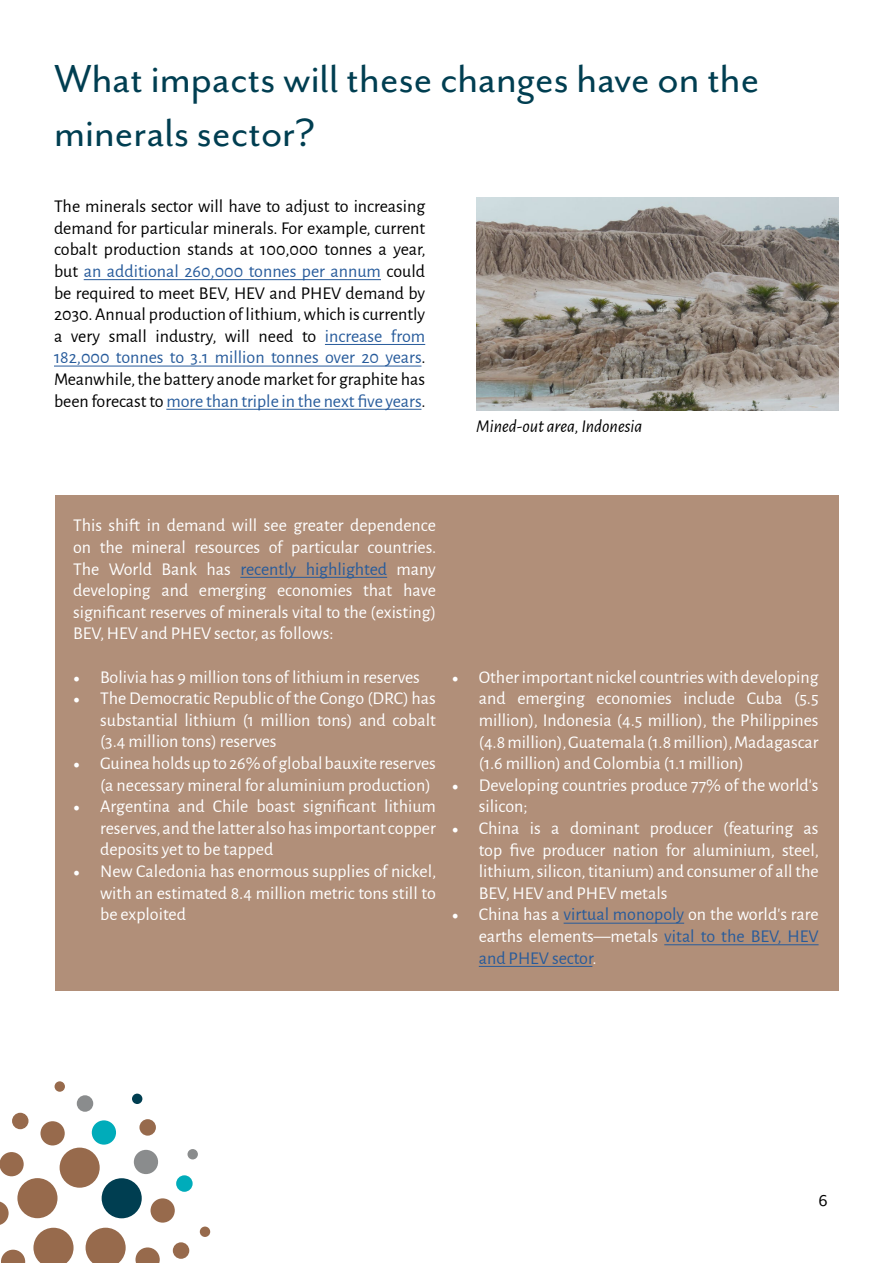
<style>
.page{position:relative;width:893px;height:1263px;background:#fff}
.page>*{position:absolute;margin:0;border:0;box-sizing:border-box;transform-origin:0 0}
.t1{font:45px/54px "Mr Eaves San OT";color:#003e51}
.t2{font:18px/21.6px "Alegreya Sans";color:#fff;text-align:justify}
.t3{font:18px/21.6px "Alegreya Sans";color:#000;text-align:justify}
.t4{font:italic 18px "Alegreya Sans";color:#000}
.t5{font:18px "Mr Eaves San OT";color:#000}
.s1{color:#275b9b}
.s2{font-family:"Minion Pro"}
</style>
<div class="page">
<div style="left:55px;top:495px;width:783px;height:496px;background:#b18f79"></div>
<hr style="left:84px;top:279px;width:297px;height:1px;background:#275b9b">
<hr style="left:325px;top:344px;width:100px;height:1px;background:#275b9b">
<hr style="left:54px;top:366px;width:367px;height:1px;background:#275b9b">
<hr style="left:166px;top:409px;width:255px;height:1px;background:#275b9b">
<hr style="left:240px;top:577px;width:147px;height:1px;background:#275b9b">
<hr style="left:564px;top:923px;width:120px;height:1px;background:#275b9b">
<hr style="left:664px;top:944px;width:155px;height:1px;background:#275b9b">
<hr style="left:479px;top:966px;width:113px;height:1px;background:#275b9b">
<div style="left:134px;top:1150px;width:24px;height:24px;background:#8a8c8d;border-radius:50%"></div>
<div style="left:77px;top:1095px;width:16px;height:17px;background:#8a8c8d;border-radius:50%"></div>
<div style="left:187px;top:1149px;width:11px;height:10px;background:#8a8c8d;border-radius:50%"></div>
<div style="left:92px;top:1120px;width:24px;height:24px;background:#00acba;border-radius:50%"></div>
<div style="left:176px;top:1175px;width:17px;height:17px;background:#00acba;border-radius:50%"></div>
<div style="left:102px;top:1178px;width:40px;height:40px;background:#003e51;border-radius:50%"></div>
<div style="left:132px;top:1093px;width:10px;height:11px;background:#003e51;border-radius:50%"></div>
<svg style="left:86px;top:1228px;width:40px;height:35px"></svg>
<div style="left:60px;top:1147px;width:40px;height:41px;background:#976a4c;border-radius:50%"></div>
<div style="left:17px;top:1178px;width:41px;height:40px;background:#976a4c;border-radius:50%"></div>
<svg style="left:33px;top:1228px;width:41px;height:35px"></svg>
<svg style="left:0;top:1201px;width:9px;height:24px"></svg>
<svg style="left:1px;top:1250px;width:24px;height:13px"></svg>
<svg style="left:135px;top:1247px;width:25px;height:16px"></svg>
<div style="left:151px;top:1198px;width:24px;height:24px;background:#976a4c;border-radius:50%"></div>
<div style="left:40px;top:1121px;width:25px;height:24px;background:#976a4c;border-radius:50%"></div>
<div style="left:0;top:1152px;width:24px;height:24px;background:#976a4c;border-radius:50%"></div>
<div style="left:173px;top:1242px;width:16px;height:17px;background:#976a4c;border-radius:50%"></div>
<div style="left:139px;top:1119px;width:17px;height:16px;background:#976a4c;border-radius:50%"></div>
<div style="left:12px;top:1113px;width:17px;height:16px;background:#976a4c;border-radius:50%"></div>
<div style="left:200px;top:1226px;width:10px;height:11px;background:#976a4c;border-radius:50%"></div>
<div style="left:55px;top:1081px;width:10px;height:11px;background:#976a4c;border-radius:50%"></div>
<img style="left:476px;top:198px;width:363px;height:212px">
<h1 class="t1" style="left:54px;top:52px;width:707px">What impacts will these changes have on the minerals sector?</h1>
<p class="t3" style="left:54px;top:195px;width:373px">The minerals sector will have to adjust to increasing demand for particular minerals. For example, current cobalt production stands at 100,000 tonnes a year, but <span class="s1">an additional 260,000 tonnes per annum</span> could be required to meet BEV, HEV and PHEV demand by 2030. Annual production of lithium, which is currently a very small industry, will need to <span class="s1">increase from 182,000 tonnes to 3.1 million tonnes over 20 years</span>.<br>Meanwhile, the battery anode market for graphite has been forecast to <span class="s1">more than triple in the next five years</span>.</p>
<p class="t4" style="left:476px;top:414px;width:168px">Mined-out area, Indonesia</p>
<p class="t2" style="left:73px;top:514px;width:365px">This shift in demand will see greater dependence on the mineral resources of particular countries.<br>The World Bank has <span class="s1">recently highlighted</span> many developing and emerging economies that have significant reserves of minerals vital to the (existing)<br>BEV, HEV and PHEV sector, as follows:</p>
<p class="t2" style="left:73px;top:665px;width:348px"><span class="s2">•</span> Bolivia has 9 million tons of lithium in reserves</p>
<p class="t2" style="left:100px;top:687px;width:337px;text-indent:-27px"><span class="s2">•</span> The Democratic Republic of the Congo (DRC) has substantial lithium (1 million tons) and cobalt (3.4 million tons) reserves</p>
<p class="t2" style="left:73px;top:752px;width:364px;text-align:right"><span class="s2">•</span> Guinea holds up to 26% of global bauxite reserves (a necessary mineral for aluminium production)</p>
<p class="t2" style="left:100px;top:795px;width:337px;text-indent:-27px"><span class="s2">•</span> Argentina and Chile boast significant lithium reserves, and the latter also has important copper deposits yet to be tapped</p>
<p class="t2" style="left:100px;top:860px;width:338px;text-indent:-27px"><span class="s2">•</span> New Caledonia has enormous supplies of nickel, with an estimated 8.4 million metric tons still to be exploited</p>
<p class="t2" style="left:479px;top:665px;width:341px;text-indent:-27px"><span class="s2">•</span> Other important nickel countries with developing and emerging economies include Cuba (5.5 million), Indonesia (4.5 million), the Philippines (4.8 million), Guatemala (1.8 million), Madagascar (1.6 million) and Colombia (1.1 million)</p>
<p class="t2" style="left:479px;top:773px;width:341px;text-indent:-27px"><span class="s2">•</span> Developing countries produce 77% of the world’s silicon;</p>
<p class="t2" style="left:479px;top:817px;width:342px;text-indent:-27px"><span class="s2">•</span> China is a dominant producer (featuring as top five producer nation for aluminium, steel, lithium, silicon, titanium) and consumer of all the BEV, HEV and PHEV metals</p>
<p class="t2" style="left:479px;top:903px;width:341px;text-indent:-27px"><span class="s2">•</span> China has a <span class="s1">virtual monopoly</span> on the world’s rare earths elements—metals <span class="s1">vital to the BEV, HEV and PHEV sector</span>.</p>
<p class="t5" style="left:819px;top:1191px;width:11px">6</p>
</div>
